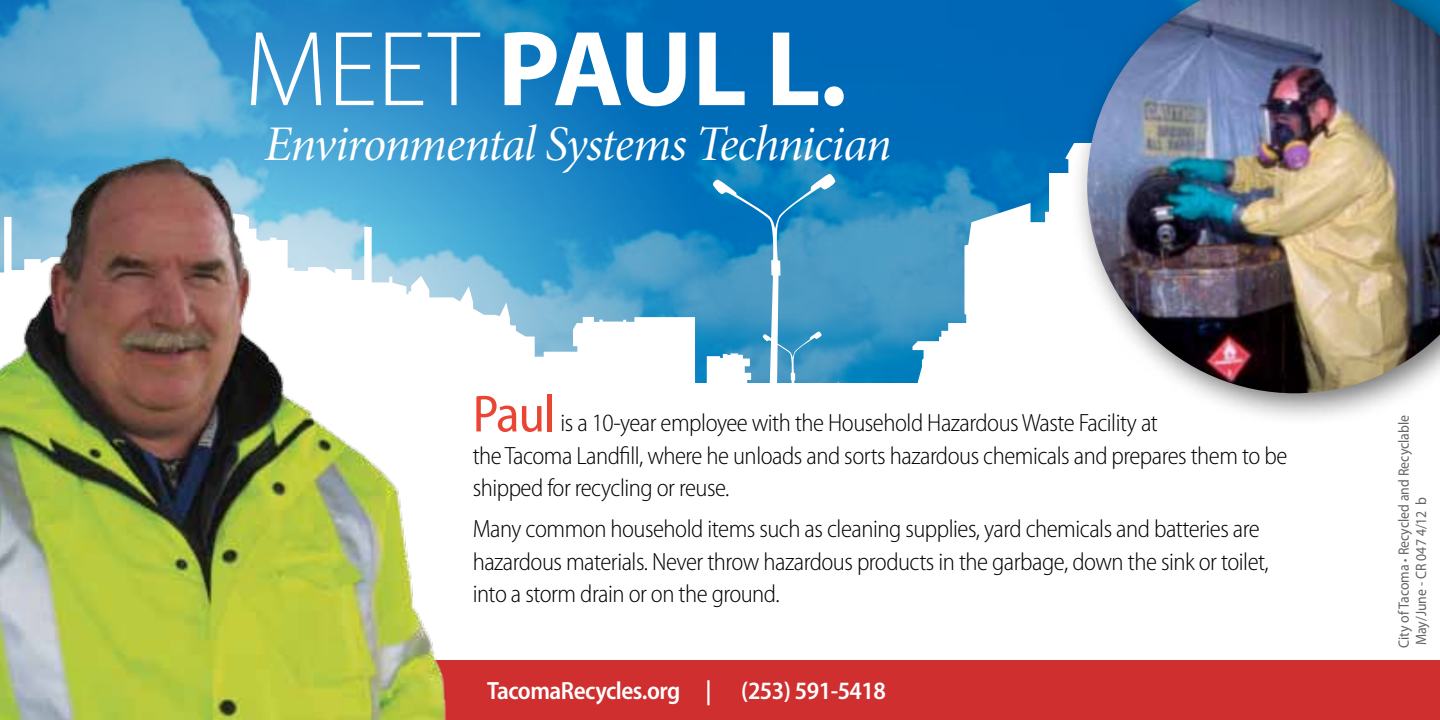
<style>
.page{position:relative;width:1440px;height:720px;background:#fff}
.page>*{position:absolute;margin:0;border:0;box-sizing:border-box;transform-origin:0 0}
.t1{font:700 107.75px "Myriad Pro";color:#fff}
.t2{font:50px "Minion Pro It Subh";letter-spacing:-.025em;color:#fff}
.t3{font:300 semi-condensed 25px/32.5px "Myriad Pro";letter-spacing:-.02em;color:#000}
.t4{font:600 semi-condensed 25px "Myriad Pro";letter-spacing:-.02em;color:#fff}
.t5{font:15px/17.5px "Myriad Pro";color:#636466;scale:.92 1}
.s1{font-weight:300}
.s2{font-weight:400;font-size:52.5px;color:#ea4432}
.s3{font-size:12.5px}
</style>
<div class="page">
<img style="left:0;top:0;width:1069px;height:143px">
<svg style="left:462px;top:143px;width:607px;height:240px"></svg>
<div style="left:315px;top:661px;width:1125px;height:59px;background:#cf2f2e"></div>
<div style="left:1069px;top:0;width:371px;height:426px;background:#000;opacity:.57"></div>
<img style="left:1087px;top:0;width:353px;height:393px">
<img style="left:0;top:124px;width:462px;height:596px">
<p class="t1" style="left:244px;top:-1px;width:604px"><span class="s1">MEET</span> Paul L.</p>
<p class="t2" style="left:265px;top:114px;width:628px">Environmental Systems Technician</p>
<p class="t3" style="left:473px;top:407px;width:816px"><span class="s2">Paul</span> is a 10-year employee with the Household Hazardous Waste Facility at<br>the Tacoma Landfill, where he unloads and sorts hazardous chemicals and prepares them to be shipped for recycling or reuse.</p>
<p class="t3" style="left:473px;top:513px;width:798px">Many common household items such as cleaning supplies, yard chemicals and batteries are hazardous materials. Never throw hazardous products in the garbage, down the sink or toilet, into a storm drain or on the ground.</p>
<p class="t4" style="left:487px;top:676px;width:400px">TacomaRecycles.org | (253) 591-5418</p>
<p class="t5" style="left:1395px;top:648px;width:255px;rotate:-90deg">City of Tacoma <span class="s3">•</span> Recycled and Recyclable<br>May/June - CR 047 4/12 b</p>
</div>
